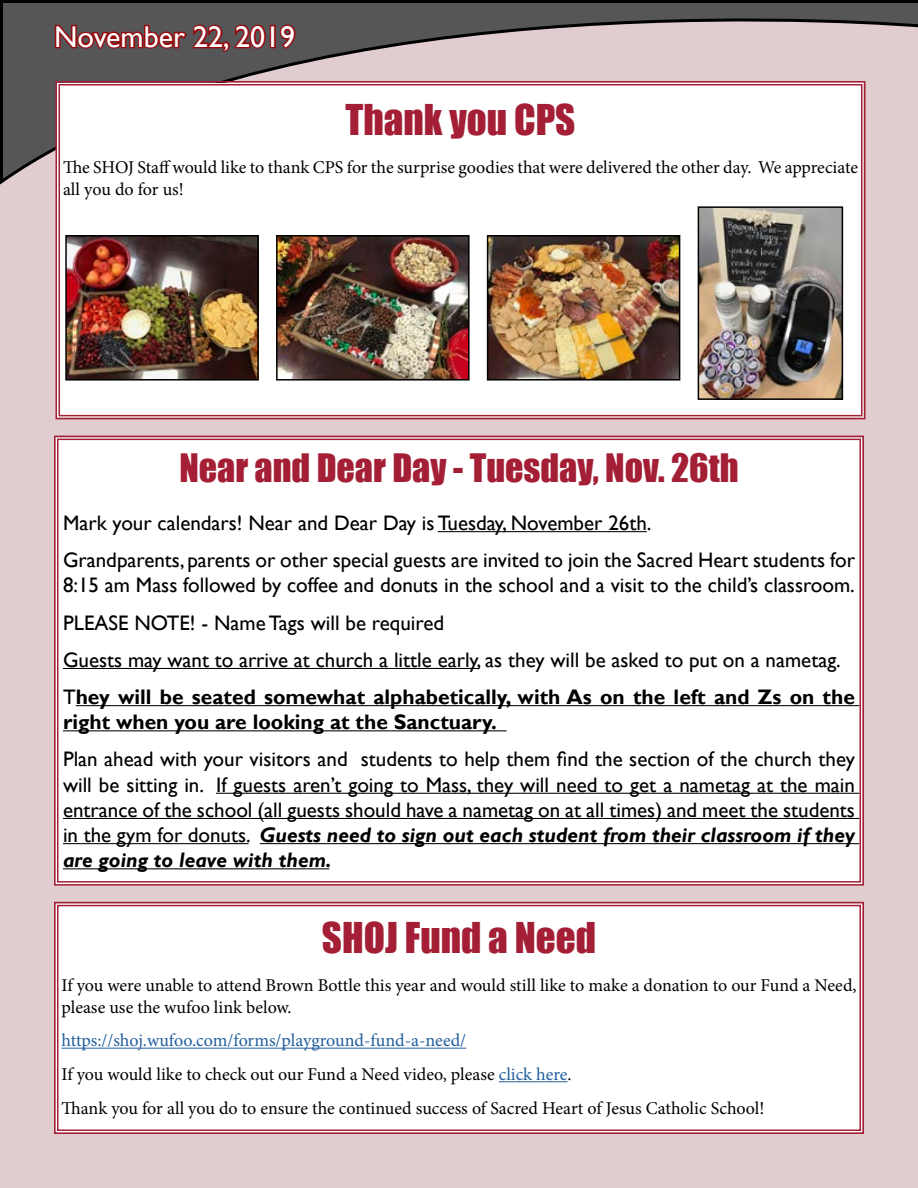
<style>
.page{position:relative;width:918px;height:1188px;background:#e1cdcf}
.page>*{position:absolute;margin:0;border:0;box-sizing:border-box;transform-origin:0 0}
.t1{font:39px "Impact";color:#a41f35}
.t2{font:36px "Impact";color:#a41f35}
.t3{font:30px "Gill Sans";color:#fff}
.t4{font:21px/37.2px "Gill Sans";color:#000}
.t5{font:700 21px "Gill Sans";color:#000}
.t6{font:18px/21.6px "Minion Pro";letter-spacing:-.005em;color:#000}
.s1{font-weight:700}
.s2{font-weight:700;font-style:italic}
.s3{color:#215e9e}
</style>
<div class="page">
<svg style="left:0;top:0;width:918px;height:185px"></svg>
<svg style="left:53px;top:22px;width:215px;height:32px;background:#703538"></svg>
<div style="left:270px;top:25px;width:6px;height:23px;border:3px solid #96080b"></div>
<svg style="left:278px;top:23px;width:19px;height:28px"></svg>
<div style="left:54px;top:901px;width:810px;height:233px;background:#fff"></div>
<div style="left:57px;top:905px;width:804px;height:226px;border:1px solid #a41f35"></div>
<div style="left:54px;top:435px;width:810px;height:451px;background:#fff"></div>
<svg style="left:55px;top:80px;width:811px;height:340px;background:#faf4f5"></svg>
<img style="left:68px;top:238px;width:188px;height:140px">
<div style="left:65px;top:235px;width:194px;height:146px;border:2px solid #000"></div>
<img style="left:279px;top:238px;width:188px;height:140px">
<div style="left:276px;top:235px;width:194px;height:146px;border:2px solid #000"></div>
<img style="left:490px;top:238px;width:187px;height:140px">
<div style="left:487px;top:235px;width:193px;height:146px;border:2px solid #000"></div>
<img style="left:701px;top:209px;width:139px;height:188px">
<div style="left:698px;top:206px;width:145px;height:194px;border:2px solid #000"></div>
<h3 class="t3" style="left:54px;top:19px;width:243px">November 22, 2019</h3>
<h1 class="t1" style="left:346px;top:89px;width:231px">Thank you CPS</h1>
<p class="t6" style="left:63px;top:157px;width:797px">The SHOJ Staff would like to thank CPS for the surprise goodies that were delivered the other day. We appreciate all you do for us!</p>
<h2 class="t2" style="left:179px;top:440px;width:561px">Near and Dear Day - Tuesday, Nov. 26th</h2>
<p class="t4" style="left:63px;top:505px;width:794px">Mark your calendars! Near and Dear Day is Tuesday, November 26th.<br>Grandparents, parents or other special guests are invited to join the Sacred Heart students for</p>
<p class="t4" style="left:63px;top:567px;width:793px">8:15 am Mass followed by coffee and donuts in the school and a visit to the child’s classroom.<br>PLEASE NOTE! - Name Tags will be required<br>Guests may want to arrive at church a little early, as they will be asked to put on a nametag.<br>T<span class="s1">hey will be seated somewhat alphabetically, with As on the left and Zs on the</span></p>
<p class="t5" style="left:63px;top:710px;width:435px">right when you are looking at the Sanctuary.</p>
<p class="t4" style="left:63px;top:747px;width:794px;line-height:25.2px;text-align:justify">Plan ahead with your visitors and students to help them find the section of the church they will be sitting in. If guests aren’t going to Mass, they will need to get a nametag at the main entrance of the school (all guests should have a nametag on at all times) and meet the students in the gym for donuts. <span class="s2">Guests need to sign out each student from their classroom if they are going to leave with them.</span></p>
<h1 class="t1" style="left:322px;top:908px;width:276px">SHOJ Fund a Need</h1>
<p class="t6" style="left:62px;top:975px;width:797px">If you were unable to attend Brown Bottle this year and would still like to make a donation to our Fund a Need, please use the wufoo link below.</p>
<p class="t6" style="left:62px;top:1024px;width:704px;line-height:33.6px"><span class="s3">https://shoj.wufoo.com/forms/playground-fund-a-need/<br></span>If you would like to check out our Fund a Need video, please <span class="s3">click here</span>.<br>Thank you for all you do to ensure the continued success of Sacred Heart of Jesus Catholic School!</p>
</div>
